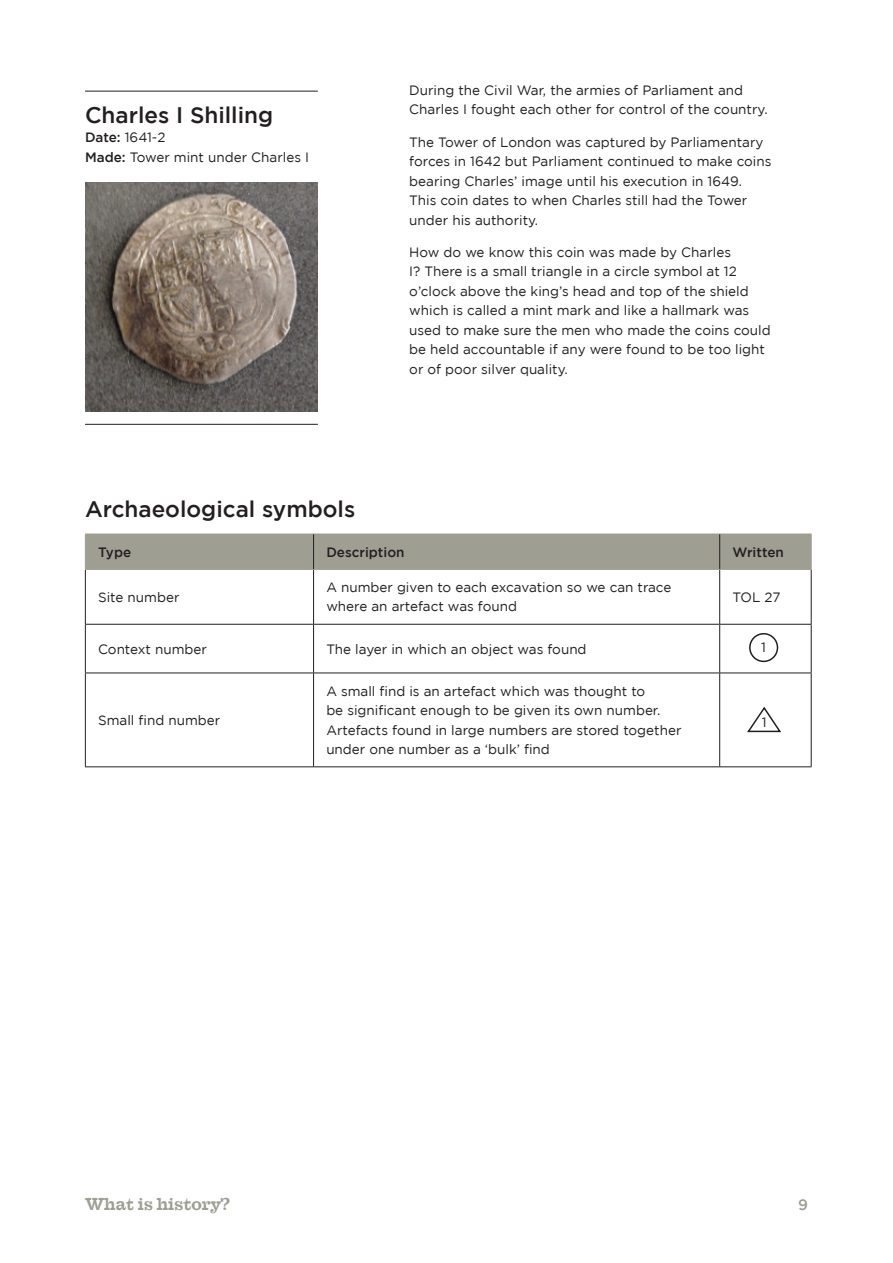
<style>
.page{position:relative;width:893px;height:1263px;background:#fff}
.page>*{position:absolute;margin:0;border:0;box-sizing:border-box;transform-origin:0 0}
.t1{font:500 22.5px "Gotham";color:#231f20}
.t2{font:700 16.8px "Farao CE";color:#9e9e93}
.t3{font:500 15px "Gotham";color:#9e9e93}
.t4{font:13.5px/19.5px "Gotham";color:#231f20}
.t5{font:500 13.5px "Gotham";color:#231f20}
.s1{font-weight:500}
</style>
<div class="page">
<img style="left:85px;top:183px;width:233px;height:228px">
<hr style="left:85px;top:91px;width:233px;height:1px;background:#231f20">
<hr style="left:85px;top:424px;width:233px;height:1px;background:#231f20">
<div style="left:86px;top:535px;width:725px;height:34px;background:#9e9e93"></div>
<hr style="left:85px;top:570px;width:1px;height:54px;background:#231f20">
<hr style="left:313px;top:570px;width:1px;height:54px;background:#231f20">
<hr style="left:719px;top:570px;width:1px;height:54px;background:#231f20">
<hr style="left:811px;top:570px;width:1px;height:54px;background:#231f20">
<hr style="left:85px;top:624px;width:229px;height:1px;background:#231f20">
<hr style="left:85px;top:624px;width:1px;height:49px;background:#231f20">
<hr style="left:314px;top:624px;width:406px;height:1px;background:#231f20">
<hr style="left:313px;top:624px;width:1px;height:49px;background:#231f20">
<hr style="left:720px;top:624px;width:91px;height:1px;background:#231f20">
<hr style="left:719px;top:624px;width:1px;height:49px;background:#231f20">
<hr style="left:811px;top:624px;width:1px;height:49px;background:#231f20">
<hr style="left:85px;top:673px;width:229px;height:1px;background:#231f20">
<hr style="left:85px;top:673px;width:1px;height:93px;background:#231f20">
<hr style="left:314px;top:673px;width:406px;height:1px;background:#231f20">
<hr style="left:313px;top:673px;width:1px;height:93px;background:#231f20">
<hr style="left:720px;top:673px;width:91px;height:1px;background:#231f20">
<hr style="left:719px;top:673px;width:1px;height:93px;background:#231f20">
<hr style="left:811px;top:673px;width:1px;height:93px;background:#231f20">
<hr style="left:85px;top:766px;width:229px;height:1px;background:#231f20">
<hr style="left:314px;top:766px;width:406px;height:1px;background:#231f20">
<hr style="left:720px;top:766px;width:91px;height:1px;background:#231f20">
<hr style="left:85px;top:534px;width:229px;height:1px;background:#9e9e93">
<hr style="left:85px;top:534px;width:1px;height:35px;background:#9e9e93">
<hr style="left:314px;top:534px;width:406px;height:1px;background:#9e9e93">
<hr style="left:720px;top:534px;width:91px;height:1px;background:#9e9e93">
<hr style="left:811px;top:534px;width:1px;height:35px;background:#9e9e93">
<hr style="left:85px;top:569px;width:229px;height:1px;background:#9e9e93">
<hr style="left:314px;top:569px;width:406px;height:1px;background:#9e9e93">
<hr style="left:720px;top:569px;width:91px;height:1px;background:#9e9e93">
<hr style="left:313px;top:534px;width:1px;height:35px;background:#231f20">
<hr style="left:719px;top:534px;width:1px;height:35px;background:#231f20">
<div style="left:749px;top:633px;width:29px;height:29px;border:2px solid #231f20;border-radius:50%"></div>
<svg style="left:747px;top:706px;width:34px;height:27px"></svg>
<h1 class="t1" style="left:85px;top:102px;width:190px">Charles I Shilling</h1>
<p class="t4" style="left:85px;top:127px;width:225px"><span class="s1">Date:</span> 1641-2<br><span class="s1">Made:</span> Tower mint under Charles I</p>
<h1 class="t1" style="left:85px;top:496px;width:272px">Archaeological symbols</h1>
<p class="t4" style="left:409px;top:80px;width:360px">During the Civil War, the armies of Parliament and<br>Charles I fought each other for control of the country.</p>
<p class="t4" style="left:409px;top:132px;width:364px">The Tower of London was captured by Parliamentary forces in 1642 but Parliament continued to make coins bearing Charles’ image until his execution in 1649.<br>This coin dates to when Charles still had the Tower under his authority.</p>
<p class="t4" style="left:409px;top:242px;width:363px">How do we know this coin was made by Charles<br>I? There is a small triangle in a circle symbol at 12 o’clock above the king’s head and top of the shield which is called a mint mark and like a hallmark was used to make sure the men who made the coins could be held accountable if any were found to be too light or of poor silver quality.</p>
<p class="t5" style="left:98px;top:544px;width:35px">Type</p>
<p class="t5" style="left:326px;top:544px;width:80px">Description</p>
<p class="t5" style="left:732px;top:544px;width:53px">Written</p>
<p class="t4" style="left:98px;top:587px;width:83px">Site number</p>
<p class="t4" style="left:326px;top:577px;width:347px">A number given to each excavation so we can trace where an artefact was found</p>
<p class="t4" style="left:732px;top:587px;width:49px">TOL 27</p>
<p class="t4" style="left:98px;top:639px;width:110px">Context number</p>
<p class="t4" style="left:326px;top:639px;width:262px">The layer in which an object was found</p>
<p class="t4" style="left:761px;top:638px;width:6px">1</p>
<p class="t4" style="left:98px;top:710px;width:124px">Small find number</p>
<p class="t4" style="left:326px;top:681px;width:357px">A small find is an artefact which was thought to<br>be significant enough to be given its own number.<br>Artefacts found in large numbers are stored together under one number as a ‘bulk’ find</p>
<p class="t4" style="left:762px;top:713px;width:6px">1</p>
<p class="t2" style="left:85px;top:1195px;width:146px">What is history?</p>
<p class="t3" style="left:798px;top:1196px;width:11px">9</p>
</div>
